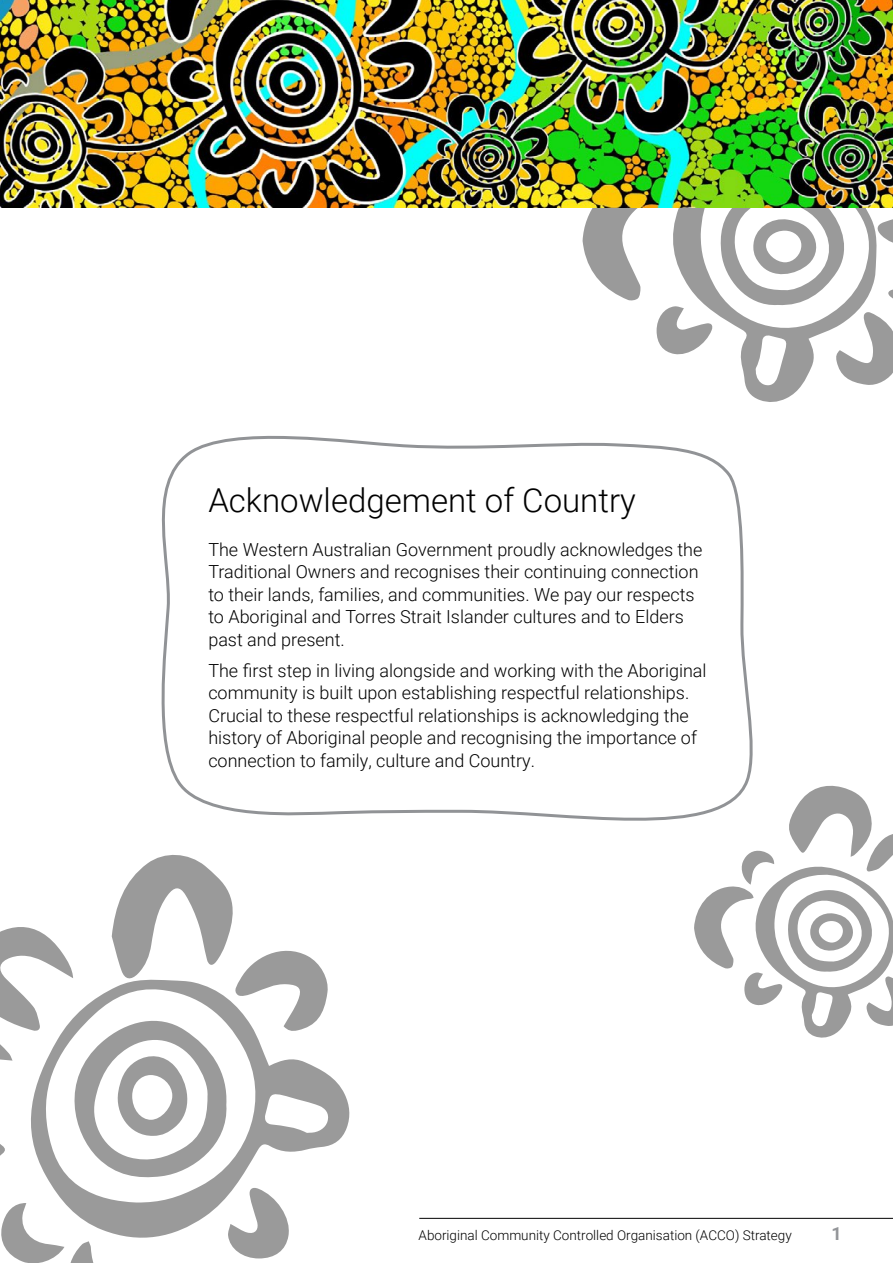
<style>
.page{position:relative;width:893px;height:1263px;background:#fff}
.page>*{position:absolute;margin:0;border:0;box-sizing:border-box;transform-origin:0 0}
.t1{font:300 33px "Roboto";color:#000}
.t2{font:300 18px/22.5px "Roboto";color:#000}
.t3{font:700 18px "Roboto";color:#939598}
.t4{font:300 13.5px "Roboto";color:#000}
</style>
<div class="page">
<svg style="left:694px;top:785px;width:199px;height:253px"></svg>
<svg style="left:746px;top:386px;width:55px;height:16px"></svg>
<svg style="left:583px;top:207px;width:310px;height:179px"></svg>
<img style="left:0;top:0;width:893px;height:207px">
<svg style="left:161px;top:435px;width:602px;height:408px"></svg>
<svg style="left:329px;top:1075px;width:21px;height:71px"></svg>
<svg style="left:0;top:855px;width:329px;height:408px"></svg>
<hr style="left:419px;top:1218px;width:474px;height:1px;background:#000">
<h1 class="t1" style="left:208px;top:477px;width:429px">Acknowledgement of Country</h1>
<p class="t2" style="left:208px;top:537px;width:496px">The Western Australian Government proudly acknowledges the Traditional Owners and recognises their continuing connection to their lands, families, and communities. We pay our respects to Aboriginal and Torres Strait Islander cultures and to Elders past and present.</p>
<p class="t2" style="left:208px;top:659px;width:500px">The first step in living alongside and working with the Aboriginal community is built upon establishing respectful relationships.<br>Crucial to these respectful relationships is acknowledging the history of Aboriginal people and recognising the importance of connection to family, culture and Country.</p>
<p class="t4" style="left:419px;top:1225px;width:375px">Aboriginal Community Controlled Organisation (ACCO) Strategy</p>
<p class="t3" style="left:832px;top:1221px;width:12px">1</p>
</div>
